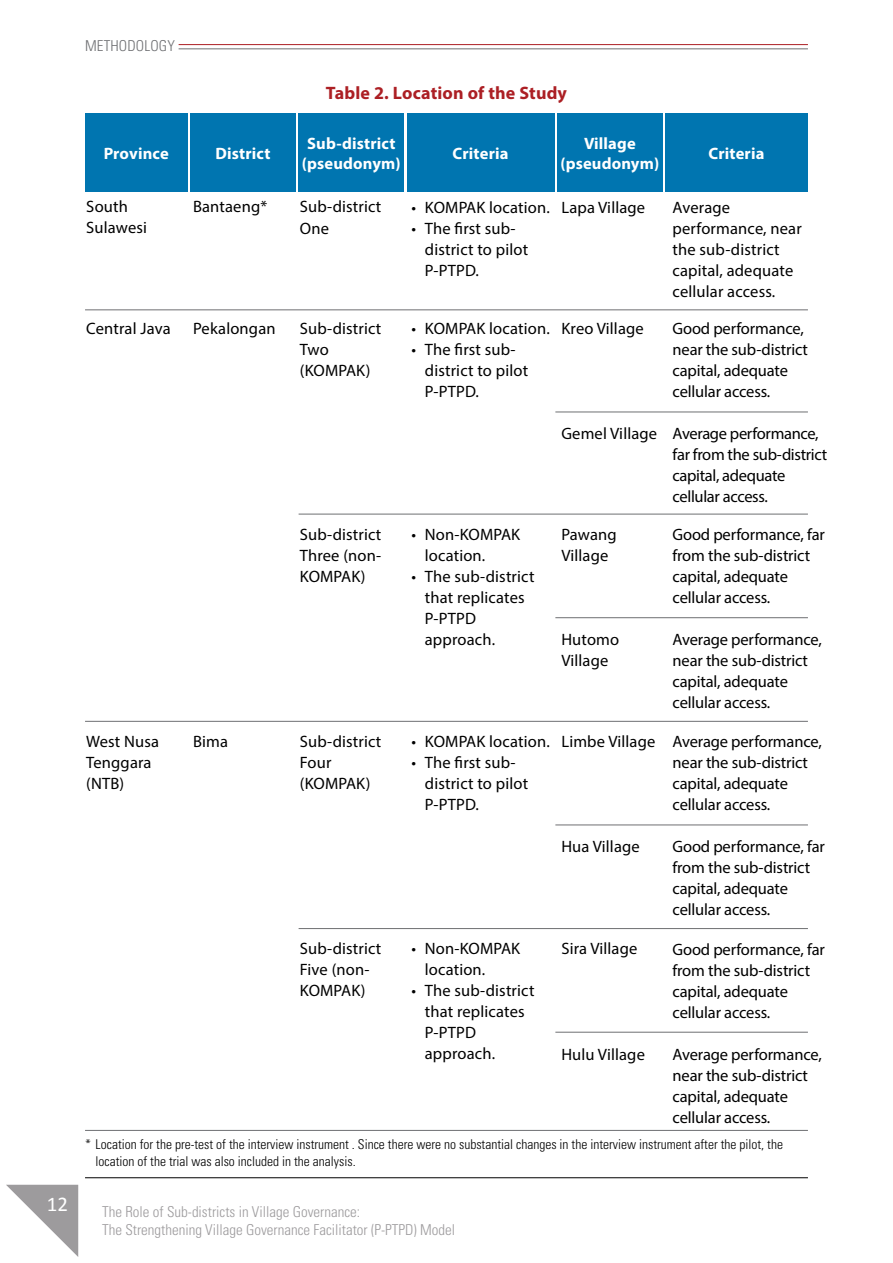
<style>
.page{position:relative;width:893px;height:1263px;background:#fff}
.page>*{position:absolute;margin:0;border:0;box-sizing:border-box;transform-origin:0 0}
.t1{font:21px "Calibri";color:#fff}
.t2{font:700 18px "Myriad Pro";letter-spacing:.01em;color:#ac1f24}
.t3{font:16.5px/21px "Myriad Pro";letter-spacing:-.005em;color:#000}
.t4{font:700 16.5px/19.8px "Myriad Pro";letter-spacing:.01em;color:#fff;text-align:center}
.t5{font:300 condensed 15px/18px "Univers LT Std";color:#9d9b9d}
.t6{font:300 condensed 15px "Univers LT Std";letter-spacing:.01em;color:#6e6f72}
.t7{font:300 condensed 13.5px/16.2px "Univers LT Std";color:#000}
</style>
<div class="page">
<hr style="left:85px;top:1177px;width:723px;height:1px;background:#000">
<div style="left:85px;top:114px;width:102px;height:78px;background:#0075b0"></div>
<div style="left:190px;top:114px;width:106px;height:78px;background:#0075b0"></div>
<div style="left:557px;top:114px;width:105px;height:78px;background:#0075b0"></div>
<div style="left:299px;top:114px;width:105px;height:78px;background:#0075b0"></div>
<div style="left:665px;top:114px;width:143px;height:78px;background:#0075b0"></div>
<div style="left:407px;top:114px;width:147px;height:78px;background:#0075b0"></div>
<hr style="left:85px;top:310px;width:723px;height:1px;background:#6e6f72">
<hr style="left:85px;top:721px;width:723px;height:1px;background:#6e6f72">
<hr style="left:85px;top:1130px;width:723px;height:1px;background:#6e6f72">
<hr style="left:555px;top:412px;width:253px;height:1px;background:#6e6f72">
<hr style="left:555px;top:825px;width:253px;height:1px;background:#6e6f72">
<hr style="left:555px;top:617px;width:253px;height:1px;background:#6e6f72">
<hr style="left:555px;top:1032px;width:253px;height:1px;background:#6e6f72">
<hr style="left:299px;top:514px;width:509px;height:1px;background:#6e6f72">
<hr style="left:299px;top:928px;width:509px;height:1px;background:#6e6f72">
<hr style="left:179px;top:44px;width:629px;height:1px;background:#ac1f24">
<hr style="left:179px;top:49px;width:629px;height:1px;background:#6e6f72">
<svg style="left:6px;top:1185px;width:72px;height:72px"></svg>
<p class="t1" style="left:47px;top:1191px;width:23px">12</p>
<p class="t6" style="left:85px;top:37px;width:91px">METHODOLOGY</p>
<p class="t2" style="left:326px;top:81px;width:243px">Table 2. Location of the Study</p>
<p class="t4" style="left:302px;top:133px;width:100px">Sub-district (pseudonym)</p>
<p class="t4" style="left:560px;top:133px;width:100px">Village (pseudonym)</p>
<p class="t4" style="left:104px;top:143px;width:67px">Province</p>
<p class="t4" style="left:215px;top:143px;width:56px">District</p>
<p class="t4" style="left:453px;top:143px;width:57px">Criteria</p>
<p class="t4" style="left:709px;top:143px;width:57px">Criteria</p>
<p class="t3" style="left:86px;top:196px;width:62px">South<br>Sulawesi</p>
<p class="t3" style="left:193px;top:196px;width:76px">Bantaeng*</p>
<p class="t3" style="left:300px;top:196px;width:83px">Sub-district<br>One</p>
<p class="t3" style="left:86px;top:318px;width:86px">Central Java</p>
<p class="t3" style="left:193px;top:318px;width:84px">Pekalongan</p>
<p class="t3" style="left:300px;top:318px;width:83px">Sub-district<br>Two (KOMPAK)</p>
<p class="t3" style="left:411px;top:196px;width:140px">• KOMPAK location.</p>
<p class="t3" style="left:425px;top:217px;width:105px;text-indent:-13px">• The first sub&shy;district to pilot<br>P-PTPD.</p>
<p class="t3" style="left:561px;top:196px;width:85px">Lapa Village</p>
<p class="t3" style="left:411px;top:318px;width:140px">• KOMPAK location.</p>
<p class="t3" style="left:425px;top:339px;width:105px;text-indent:-13px">• The first sub&shy;district to pilot<br>P-PTPD.</p>
<p class="t3" style="left:561px;top:318px;width:84px">Kreo Village</p>
<p class="t3" style="left:673px;top:196px;width:131px">Average performance, near the sub-district capital, adequate cellular access.</p>
<p class="t3" style="left:673px;top:318px;width:137px">Good performance, near the sub-district capital, adequate cellular access.</p>
<p class="t3" style="left:561px;top:423px;width:97px">Gemel Village</p>
<p class="t3" style="left:673px;top:423px;width:156px">Average performance, far from the sub-district capital, adequate cellular access.</p>
<p class="t3" style="left:300px;top:524px;width:83px;text-align:justify">Sub-district Three (non-KOMPAK)</p>
<p class="t3" style="left:425px;top:524px;width:97px;text-indent:-13px">• Non-KOMPAK location.</p>
<p class="t3" style="left:425px;top:566px;width:111px;text-indent:-13px">• The sub-district that replicates<br>P-PTPD approach.</p>
<p class="t3" style="left:561px;top:524px;width:57px">Pawang<br>Village</p>
<p class="t3" style="left:561px;top:629px;width:59px">Hutomo<br>Village</p>
<p class="t3" style="left:673px;top:524px;width:154px">Good performance, far from the sub-district capital, adequate cellular access.</p>
<p class="t3" style="left:673px;top:629px;width:151px">Average performance, near the sub-district capital, adequate cellular access.</p>
<p class="t3" style="left:86px;top:731px;width:74px">West Nusa<br>Tenggara (NTB)</p>
<p class="t3" style="left:193px;top:731px;width:37px">Bima</p>
<p class="t3" style="left:300px;top:731px;width:83px">Sub-district<br>Four (KOMPAK)</p>
<p class="t3" style="left:411px;top:731px;width:140px">• KOMPAK location.</p>
<p class="t3" style="left:425px;top:752px;width:105px;text-indent:-13px">• The first sub&shy;district to pilot<br>P-PTPD.</p>
<p class="t3" style="left:561px;top:731px;width:95px">Limbe Village</p>
<p class="t3" style="left:673px;top:731px;width:151px">Average performance, near the sub-district capital, adequate cellular access.</p>
<p class="t3" style="left:300px;top:938px;width:83px">Sub-district<br>Five (non-<br>KOMPAK)</p>
<p class="t3" style="left:561px;top:836px;width:80px">Hua Village</p>
<p class="t3" style="left:425px;top:938px;width:97px;text-indent:-13px">• Non-KOMPAK location.</p>
<p class="t3" style="left:425px;top:980px;width:111px;text-indent:-13px">• The sub-district that replicates<br>P-PTPD approach.</p>
<p class="t3" style="left:561px;top:938px;width:78px">Sira Village</p>
<p class="t3" style="left:561px;top:1043px;width:85px">Hulu Village</p>
<p class="t3" style="left:673px;top:836px;width:154px">Good performance, far from the sub-district capital, adequate cellular access.</p>
<p class="t3" style="left:673px;top:938px;width:154px">Good performance, far from the sub-district capital, adequate cellular access.</p>
<p class="t3" style="left:673px;top:1043px;width:151px">Average performance, near the sub-district capital, adequate cellular access.</p>
<p class="t7" style="left:96px;top:1136px;width:689px;text-indent:-11px">* Location for the pre-test of the interview instrument . Since there were no substantial changes in the interview instrument after the pilot, the location of the trial was also included in the analysis.</p>
<p class="t5" style="left:102px;top:1203px;width:355px">The Role of Sub-districts in Village Governance:<br>The Strengthening Village Governance Facilitator (P-PTPD) Model</p>
</div>
